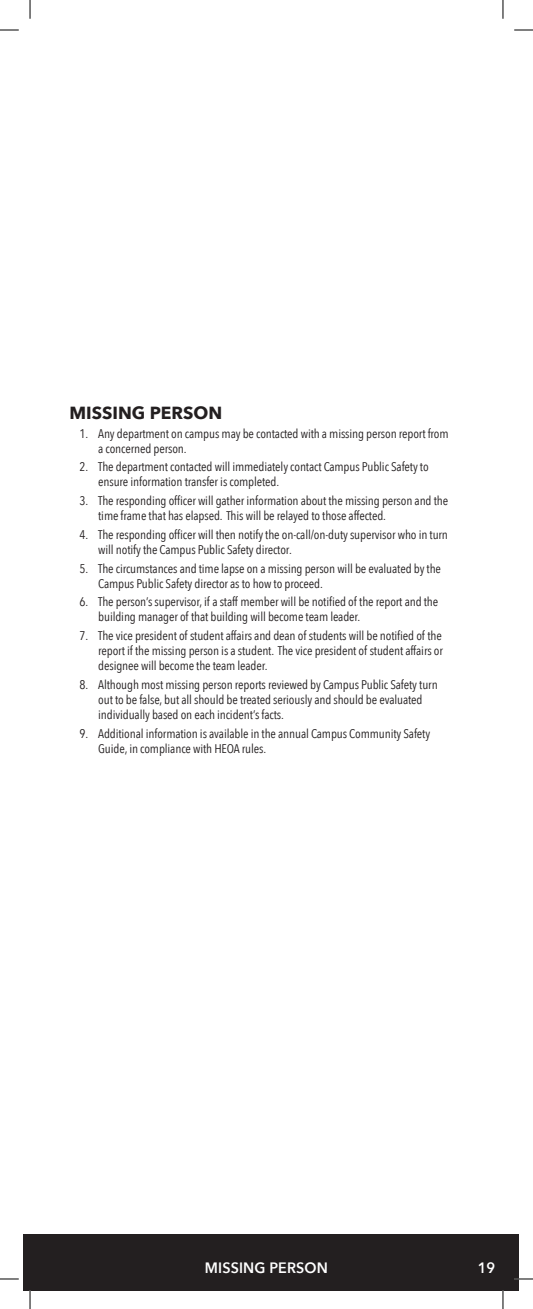
<style>
.page{position:relative;width:533px;height:1309px;background:#fff}
.page>*{position:absolute;margin:0;border:0;box-sizing:border-box;transform-origin:0 0}
.headers{font:700 17.5px "Avenir Next";color:#231f20}
.white_caps_centered{font:600 15px "Avenir Next";letter-spacing:.01em;color:#fff;scale:.95 1}
.number_lists{font:12.5px/15px "Avenir Next Condensed";letter-spacing:-.01em;color:#231f20}
</style>
<div class="page">
<div style="left:24px;top:1233px;width:495px;height:57px;background:#231f20"></div>
<svg style="left:0;top:30px;width:19px;height:1px"></svg>
<svg style="left:514px;top:30px;width:18px;height:1px"></svg>
<svg style="left:0;top:1278px;width:19px;height:2px"></svg>
<svg style="left:514px;top:1278px;width:18px;height:2px"></svg>
<svg style="left:30px;top:0;width:1px;height:19px"></svg>
<svg style="left:30px;top:1290px;width:1px;height:19px"></svg>
<svg style="left:502px;top:0;width:1px;height:19px"></svg>
<svg style="left:502px;top:1290px;width:1px;height:19px"></svg>
<p class="headers" style="left:69px;top:397px;width:154px">MISSING PERSON</p>
<p class="number_lists" style="left:98px;top:425px;width:352px;text-indent:-19px">1. Any department on campus may be contacted with a missing person report from a concerned person.</p>
<p class="number_lists" style="left:98px;top:459px;width:332px;text-indent:-19px">2. The department contacted will immediately contact Campus Public Safety to ensure information transfer is completed.</p>
<p class="number_lists" style="left:98px;top:493px;width:351px;text-indent:-19px">3. The responding officer will gather information about the missing person and the time frame that has elapsed. This will be relayed to those affected.</p>
<p class="number_lists" style="left:98px;top:526px;width:351px;text-indent:-19px">4. The responding officer will then notify the on-call/on-duty supervisor who in turn will notify the Campus Public Safety director.</p>
<p class="number_lists" style="left:98px;top:560px;width:344px;text-indent:-19px">5. The circumstances and time lapse on a missing person will be evaluated by the<br>Campus Public Safety director as to how to proceed.</p>
<p class="number_lists" style="left:98px;top:594px;width:341px;text-indent:-19px">6. The person’s supervisor, if a staff member will be notified of the report and the building manager of that building will become team leader.</p>
<p class="number_lists" style="left:98px;top:628px;width:346px;text-align:justify;text-indent:-19px">7. The vice president of student affairs and dean of students will be notified of the report if the missing person is a student. The vice president of student affairs or designee will become the team leader.</p>
<p class="number_lists" style="left:98px;top:676px;width:341px;text-indent:-19px">8. Although most missing person reports reviewed by Campus Public Safety turn out to be false, but all should be treated seriously and should be evaluated individually based on each incident’s facts.</p>
<p class="number_lists" style="left:98px;top:725px;width:333px;text-indent:-19px">9. Additional information is available in the annual Campus Community Safety<br>Guide, in compliance with HEOA rules.</p>
<p class="white_caps_centered" style="left:205px;top:1254px;width:131px">MISSING PERSON</p>
<p class="white_caps_centered" style="left:477px;top:1254px;width:20px">19</p>
</div>
